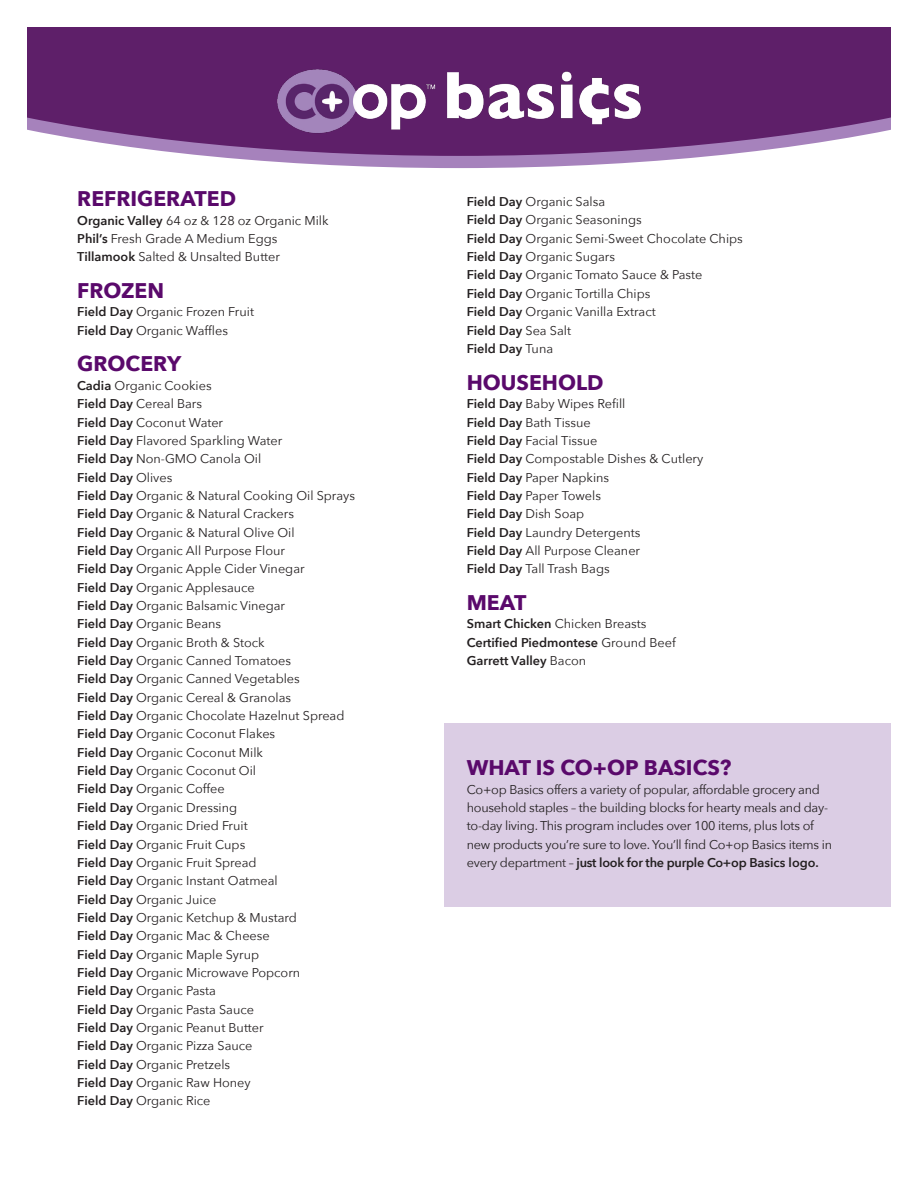
<style>
.page{position:relative;width:918px;height:1188px;background:#fff}
.page>*{position:absolute;margin:0;border:0;box-sizing:border-box;transform-origin:0 0}
.t1{font:700 21.15px "Avenir Next";color:#5a096b}
.t2{font:12.75px/18.3px "Avenir Next";color:#231f20}
.t3{font:12.75px/18.3px "Avenir Next";letter-spacing:-.02em;color:#231f20}
.t4{font:600 12.75px/18.3px "Avenir Next";color:#231f20}
.s1{font-weight:600}
.s2{font-weight:400}
</style>
<div class="page">
<div style="left:444px;top:723px;width:447px;height:184px;background:#dbcde4"></div>
<svg style="left:208px;top:156px;width:502px;height:12px;fill:#a682bc"></svg>
<svg style="left:27px;top:27px;width:864px;height:129px;background:#6b3176"></svg>
<img style="left:269px;top:64px;width:380px;height:74px">
<p class="t1" style="left:77px;top:181px;width:160px">REFRIGERATED</p>
<p class="t2" style="left:77px;top:211px;width:253px"><span class="s1">Organic Valley</span> 64 oz &amp; 128 oz Organic Milk<br><span class="s1">Phil’s</span> Fresh Grade A Medium Eggs<br><span class="s1">Tillamook</span> Salted &amp; Unsalted Butter</p>
<p class="t1" style="left:77px;top:272px;width:88px">FROZEN</p>
<p class="t2" style="left:77px;top:302px;width:178px"><span class="s1">Field Day</span> Organic Frozen Fruit<br><span class="s1">Field Day</span> Organic Waffles</p>
<p class="t1" style="left:77px;top:346px;width:105px">GROCERY</p>
<p class="t2" style="left:77px;top:376px;width:279px"><span class="s1">Cadia</span> Organic Cookies<br><span class="s1">Field Day</span> Cereal Bars<br><span class="s1">Field Day</span> Coconut Water<br><span class="s1">Field Day</span> Flavored Sparkling Water<br><span class="s1">Field Day</span> Non-GMO Canola Oil<br><span class="s1">Field Day</span> Olives<br><span class="s1">Field Day</span> Organic &amp; Natural Cooking Oil Sprays<br><span class="s1">Field Day</span> Organic &amp; Natural Crackers<br><span class="s1">Field Day</span> Organic &amp; Natural Olive Oil<br><span class="s1">Field Day</span> Organic All Purpose Flour<br><span class="s1">Field Day</span> Organic Apple Cider Vinegar<br><span class="s1">Field Day</span> Organic Applesauce<br><span class="s1">Field Day</span> Organic Balsamic Vinegar<br><span class="s1">Field Day</span> Organic Beans<br><span class="s1">Field Day</span> Organic Broth &amp; Stock<br><span class="s1">Field Day</span> Organic Canned Tomatoes<br><span class="s1">Field Day</span> Organic Canned Vegetables<br><span class="s1">Field Day</span> Organic Cereal &amp; Granolas<br><span class="s1">Field Day</span> Organic Chocolate Hazelnut Spread<br><span class="s1">Field Day</span> Organic Coconut Flakes<br><span class="s1">Field Day</span> Organic Coconut Milk<br><span class="s1">Field Day</span> Organic Coconut Oil<br><span class="s1">Field Day</span> Organic Coffee<br><span class="s1">Field Day</span> Organic Dressing<br><span class="s1">Field Day</span> Organic Dried Fruit<br><span class="s1">Field Day</span> Organic Fruit Cups<br><span class="s1">Field Day</span> Organic Fruit Spread<br><span class="s1">Field Day</span> Organic Instant Oatmeal<br><span class="s1">Field Day</span> Organic Juice<br><span class="s1">Field Day</span> Organic Ketchup &amp; Mustard<br><span class="s1">Field Day</span> Organic Mac &amp; Cheese<br><span class="s1">Field Day</span> Organic Maple Syrup<br><span class="s1">Field Day</span> Organic Microwave Popcorn<br><span class="s1">Field Day</span> Organic Pasta<br><span class="s1">Field Day</span> Organic Pasta Sauce<br><span class="s1">Field Day</span> Organic Peanut Butter<br><span class="s1">Field Day</span> Organic Pizza Sauce<br><span class="s1">Field Day</span> Organic Pretzels<br><span class="s1">Field Day</span> Organic Raw Honey<br><span class="s1">Field Day</span> Organic Rice</p>
<p class="t2" style="left:467px;top:192px;width:278px"><span class="s1">Field Day</span> Organic Salsa<br><span class="s1">Field Day</span> Organic Seasonings<br><span class="s1">Field Day</span> Organic Semi-Sweet Chocolate Chips<br><span class="s1">Field Day</span> Organic Sugars<br><span class="s1">Field Day</span> Organic Tomato Sauce &amp; Paste<br><span class="s1">Field Day</span> Organic Tortilla Chips<br><span class="s1">Field Day</span> Organic Vanilla Extract<br><span class="s1">Field Day</span> Sea Salt<br><span class="s1">Field Day</span> Tuna</p>
<p class="t1" style="left:467px;top:364px;width:138px">HOUSEHOLD</p>
<p class="t2" style="left:467px;top:394px;width:238px"><span class="s1">Field Day</span> Baby Wipes Refill<br><span class="s1">Field Day</span> Bath Tissue<br><span class="s1">Field Day</span> Facial Tissue<br><span class="s1">Field Day</span> Compostable Dishes &amp; Cutlery<br><span class="s1">Field Day</span> Paper Napkins<br><span class="s1">Field Day</span> Paper Towels<br><span class="s1">Field Day</span> Dish Soap<br><span class="s1">Field Day</span> Laundry Detergents<br><span class="s1">Field Day</span> All Purpose Cleaner<br><span class="s1">Field Day</span> Tall Trash Bags</p>
<p class="t1" style="left:467px;top:584px;width:61px">MEAT</p>
<p class="t4" style="left:467px;top:614px;width:211px">Smart Chicken <span class="s2">Chicken Breasts<br></span>Certified Piedmontese <span class="s2">Ground Beef<br></span>Garrett Valley <span class="s2">Bacon</span></p>
<p class="t1" style="left:467px;top:750px;width:266px">WHAT IS CO+OP BASICS?</p>
<p class="t3" style="left:467px;top:779px;width:367px">Co+op Basics offers a variety of popular, affordable grocery and household staples – the building blocks for hearty meals and day&shy;to-day living. This program includes over 100 items, plus lots of new products you’re sure to love. You’ll find Co+op Basics items in every department – <span class="s1">just look for the purple Co+op Basics logo.</span></p>
</div>
